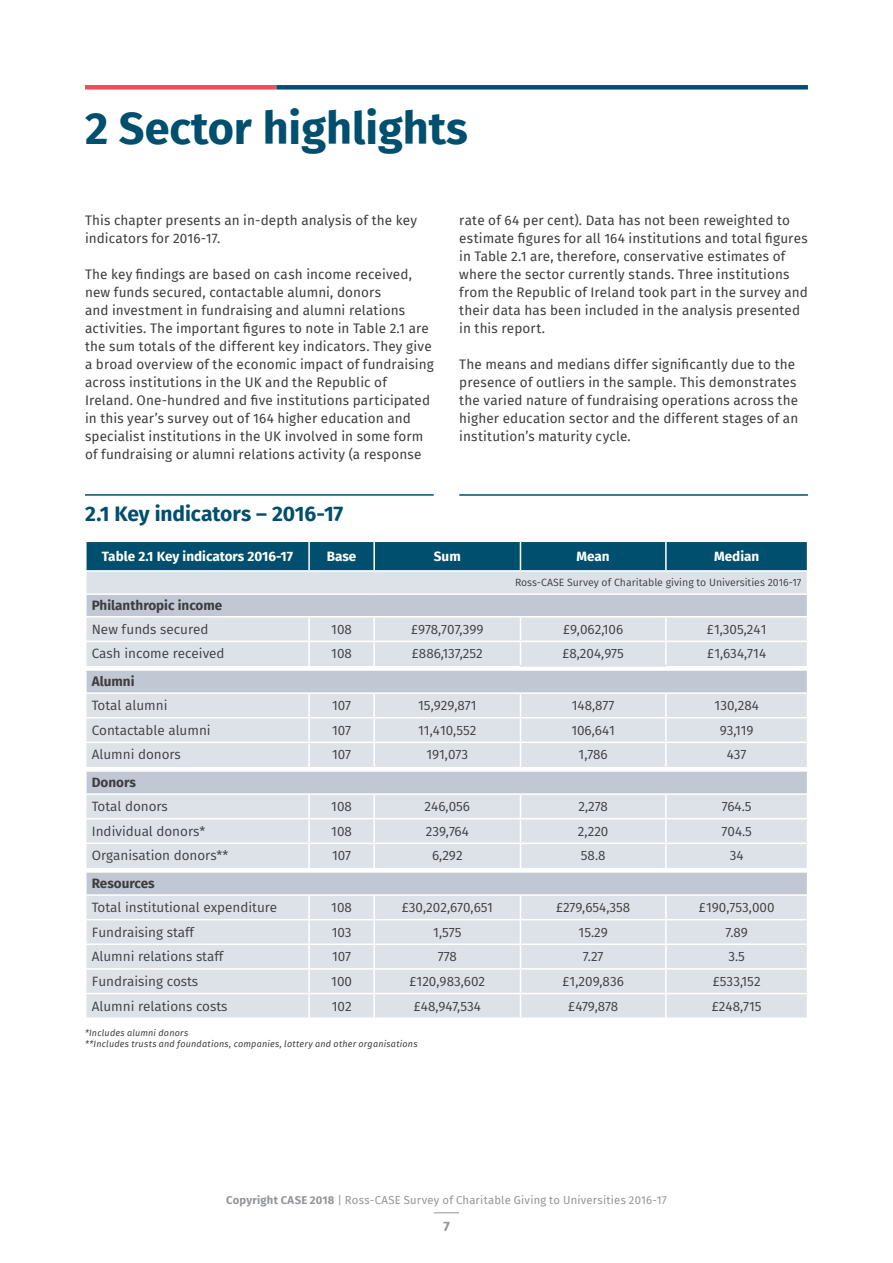
<style>
.page{position:relative;width:893px;height:1263px;background:#fff}
.page>*{position:absolute;margin:0;border:0;box-sizing:border-box;transform-origin:0 0}
.t1{font:700 45px "Fira Sans";color:#014f6e}
.t2{font:700 21px "Fira Sans";letter-spacing:-.005em;color:#014f6e}
.t3{font:13.5px/18px "Fira Sans";letter-spacing:.01em;color:#3e3e3f}
.t4{font:13.5px "Fira Sans";color:#3e3e3f}
.t5{font:700 13.5px "Fira Sans";color:#fff}
.t6{font:700 13.5px "Fira Sans";color:#3e3e3f}
.t7{font:700 13.5px "Fira Sans";color:#939598}
.t8{font:11.25px "Fira Sans";letter-spacing:.015em;color:#939598}
.t9{font:10.5px "Fira Sans";color:#3e3e3f}
.t10{font:italic 9px/10.8px "Fira Sans";letter-spacing:.025em;color:#3e3e3f}
.s1{font-weight:700}
</style>
<div class="page">
<svg style="left:434px;top:1212px;width:25px;height:1px"></svg>
<hr style="left:85px;top:494px;width:349px;height:2px;background:#014f6e">
<hr style="left:459px;top:494px;width:349px;height:2px;background:#014f6e">
<svg style="left:86px;top:541px;width:722px;height:476px;background:#cdd7df"></svg>
<hr style="left:87px;top:919px;width:222px;height:1px;background:#fff">
<hr style="left:309px;top:919px;width:65px;height:1px;background:#fff">
<hr style="left:374px;top:919px;width:146px;height:1px;background:#fff">
<hr style="left:520px;top:919px;width:146px;height:1px;background:#fff">
<hr style="left:666px;top:919px;width:141px;height:1px;background:#fff">
<hr style="left:520px;top:665px;width:147px;height:2px;background:#dde2e9">
<div style="left:85px;top:85px;width:191px;height:5px;background:#ef4b5e"></div>
<div style="left:276px;top:85px;width:532px;height:5px;background:#014f6e"></div>
<h1 class="t1" style="left:85px;top:91px;width:384px">2 Sector highlights</h1>
<p class="t3" style="left:85px;top:211px;width:333px">This chapter presents an in-depth analysis of the key indicators for 2016-17.</p>
<p class="t3" style="left:85px;top:265px;width:350px">The key findings are based on cash income received, new funds secured, contactable alumni, donors<br>and investment in fundraising and alumni relations activities. The important figures to note in Table 2.1 are the sum totals of the different key indicators. They give a broad overview of the economic impact of fundraising across institutions in the UK and the Republic of Ireland. One-hundred and five institutions participated in this year’s survey out of 164 higher education and specialist institutions in the UK involved in some form of fundraising or alumni relations activity (a response</p>
<h2 class="t2" style="left:85px;top:496px;width:260px">2.1 Key indicators – 2016-17</h2>
<p class="t3" style="left:459px;top:211px;width:350px">rate of 64 per cent). Data has not been reweighted to estimate figures for all 164 institutions and total figures in Table 2.1 are, therefore, conservative estimates of where the sector currently stands. Three institutions from the Republic of Ireland took part in the survey and their data has been included in the analysis presented in this report.</p>
<p class="t3" style="left:459px;top:355px;width:340px">The means and medians differ significantly due to the presence of outliers in the sample. This demonstrates the varied nature of fundraising operations across the higher education sector and the different stages of an institution’s maturity cycle.</p>
<p class="t5" style="left:102px;top:545px;width:193px">Table 2.1 Key indicators 2016-17</p>
<p class="t5" style="left:327px;top:545px;width:31px">Base</p>
<p class="t5" style="left:434px;top:545px;width:28px">Sum</p>
<p class="t5" style="left:577px;top:545px;width:35px">Mean</p>
<p class="t5" style="left:714px;top:545px;width:47px">Median</p>
<p class="t9" style="left:515px;top:575px;width:288px">Ross-CASE Survey of Charitable giving to Universities 2016-17</p>
<p class="t6" style="left:92px;top:594px;width:132px">Philanthropic income</p>
<p class="t4" style="left:92px;top:619px;width:118px">New funds secured</p>
<p class="t4" style="left:331px;top:619px;width:22px">108</p>
<p class="t4" style="left:411px;top:619px;width:74px">£978,707,399</p>
<p class="t4" style="left:563px;top:619px;width:62px">£9,062,106</p>
<p class="t4" style="left:707px;top:619px;width:61px">£1,305,241</p>
<p class="t4" style="left:92px;top:644px;width:134px">Cash income received</p>
<p class="t4" style="left:331px;top:644px;width:22px">108</p>
<p class="t4" style="left:412px;top:644px;width:72px">£886,137,252</p>
<p class="t4" style="left:562px;top:644px;width:63px">£8,204,975</p>
<p class="t4" style="left:707px;top:644px;width:60px">£1,634,714</p>
<p class="t6" style="left:92px;top:670px;width:44px">Alumni</p>
<p class="t4" style="left:92px;top:696px;width:77px">Total alumni</p>
<p class="t4" style="left:332px;top:696px;width:21px">107</p>
<p class="t4" style="left:418px;top:696px;width:60px">15,929,871</p>
<p class="t4" style="left:572px;top:696px;width:44px">148,877</p>
<p class="t4" style="left:715px;top:696px;width:46px">130,284</p>
<p class="t4" style="left:92px;top:720px;width:120px">Contactable alumni</p>
<p class="t4" style="left:332px;top:720px;width:21px">107</p>
<p class="t4" style="left:418px;top:720px;width:60px">11,410,552</p>
<p class="t4" style="left:571px;top:720px;width:45px">106,641</p>
<p class="t4" style="left:720px;top:720px;width:35px">93,119</p>
<p class="t4" style="left:92px;top:745px;width:91px">Alumni donors</p>
<p class="t4" style="left:332px;top:745px;width:21px">107</p>
<p class="t4" style="left:426px;top:745px;width:43px">191,073</p>
<p class="t4" style="left:579px;top:745px;width:31px">1,786</p>
<p class="t4" style="left:727px;top:745px;width:21px">437</p>
<p class="t6" style="left:92px;top:771px;width:46px">Donors</p>
<p class="t4" style="left:92px;top:797px;width:78px">Total donors</p>
<p class="t4" style="left:331px;top:797px;width:22px">108</p>
<p class="t4" style="left:425px;top:797px;width:47px">246,056</p>
<p class="t4" style="left:578px;top:797px;width:31px">2,278</p>
<p class="t4" style="left:722px;top:797px;width:31px">764.5</p>
<p class="t4" style="left:92px;top:821px;width:115px">Individual donors*</p>
<p class="t4" style="left:331px;top:821px;width:22px">108</p>
<p class="t4" style="left:426px;top:821px;width:45px">239,764</p>
<p class="t4" style="left:578px;top:821px;width:32px">2,220</p>
<p class="t4" style="left:721px;top:821px;width:32px">704.5</p>
<p class="t4" style="left:92px;top:846px;width:138px">Organisation donors**</p>
<p class="t4" style="left:332px;top:846px;width:21px">107</p>
<p class="t4" style="left:432px;top:846px;width:32px">6,292</p>
<p class="t4" style="left:581px;top:846px;width:26px">58.8</p>
<p class="t4" style="left:730px;top:846px;width:15px">34</p>
<p class="t6" style="left:92px;top:872px;width:64px">Resources</p>
<p class="t4" style="left:92px;top:898px;width:187px">Total institutional expenditure</p>
<p class="t4" style="left:331px;top:898px;width:22px">108</p>
<p class="t4" style="left:402px;top:898px;width:92px">£30,202,670,651</p>
<p class="t4" style="left:556px;top:898px;width:76px">£279,654,358</p>
<p class="t4" style="left:699px;top:898px;width:77px">£190,753,000</p>
<p class="t4" style="left:92px;top:922px;width:104px">Fundraising staff</p>
<p class="t4" style="left:332px;top:922px;width:21px">103</p>
<p class="t4" style="left:433px;top:922px;width:30px">1,575</p>
<p class="t4" style="left:579px;top:922px;width:31px">15.29</p>
<p class="t4" style="left:725px;top:922px;width:24px">7.89</p>
<p class="t4" style="left:92px;top:947px;width:133px">Alumni relations staff</p>
<p class="t4" style="left:332px;top:947px;width:21px">107</p>
<p class="t4" style="left:438px;top:947px;width:21px">778</p>
<p class="t4" style="left:583px;top:947px;width:22px">7.27</p>
<p class="t4" style="left:728px;top:947px;width:18px">3.5</p>
<p class="t4" style="left:92px;top:972px;width:108px">Fundraising costs</p>
<p class="t4" style="left:331px;top:972px;width:22px">100</p>
<p class="t4" style="left:409px;top:972px;width:77px">£120,983,602</p>
<p class="t4" style="left:563px;top:972px;width:63px">£1,209,836</p>
<p class="t4" style="left:713px;top:972px;width:49px">£533,152</p>
<p class="t4" style="left:92px;top:996px;width:137px">Alumni relations costs</p>
<p class="t4" style="left:332px;top:996px;width:21px">102</p>
<p class="t4" style="left:414px;top:996px;width:69px">£48,947,534</p>
<p class="t4" style="left:568px;top:996px;width:51px">£479,878</p>
<p class="t4" style="left:712px;top:996px;width:51px">£248,715</p>
<p class="t10" style="left:85px;top:1027px;width:334px">*Includes alumni donors<br>**Includes trusts and foundations, companies, lottery and other organisations</p>
<p class="t8" style="left:226px;top:1191px;width:442px"><span class="s1">Copyright CASE 2018</span> | Ross-CASE Survey of Charitable Giving to Universities 2016-17</p>
<p class="t7" style="left:443px;top:1215px;width:8px">7</p>
</div>
